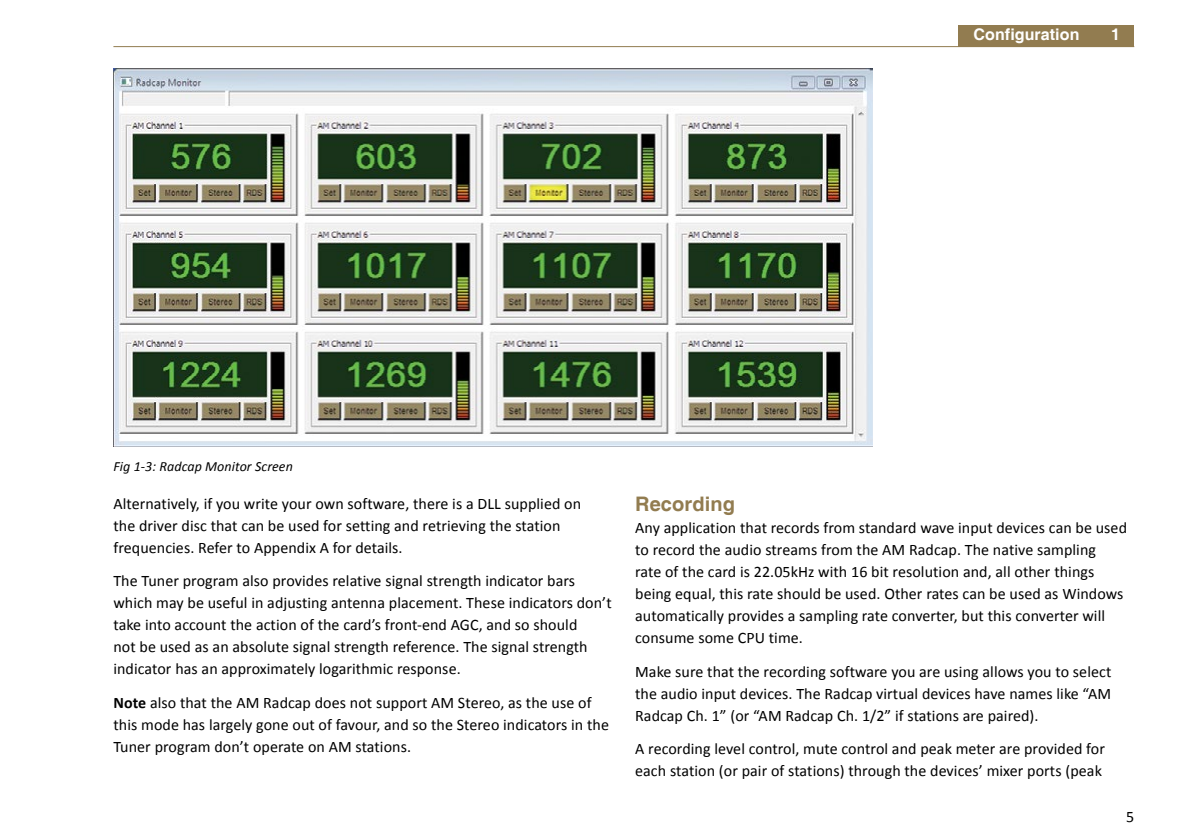
<style>
.page{position:relative;width:1191px;height:840px;background:#fff}
.page>*{position:absolute;margin:0;border:0;box-sizing:border-box;transform-origin:0 0}
.t1{font:700 20px "Helvetica";letter-spacing:.005em;color:#927c50}
.t2{font:16px/22px "Calibri";letter-spacing:.005em;color:#000}
.t3{font:700 16px "Helvetica";letter-spacing:.005em;color:#fff}
.t4{font:italic 14px "Calibri";letter-spacing:.005em;color:#000}
.s1{font-weight:700}
</style>
<div class="page">
<div style="left:958px;top:25px;width:176px;height:22px;background:#927c50"></div>
<hr style="left:113px;top:46px;width:1021px;height:1px;background:#927c50">
<img style="left:113px;top:68px;width:759px;height:378px">
<p class="t3" style="left:973px;top:25px;width:107px">Configuration</p>
<p class="t3" style="left:1111px;top:25px;width:10px">1</p>
<p class="t4" style="left:113px;top:456px;width:181px">Fig 1-3: Radcap Monitor Screen</p>
<p class="t2" style="left:113px;top:492px;width:469px">Alternatively, if you write your own software, there is a DLL supplied on the driver disc that can be used for setting and retrieving the station frequencies. Refer to Appendix A for details.</p>
<p class="t2" style="left:113px;top:569px;width:500px">The Tuner program also provides relative signal strength indicator bars which may be useful in adjusting antenna placement. These indicators don’t take into account the action of the card’s front-end AGC, and so should<br>not be used as an absolute signal strength reference. The signal strength indicator has an approximately logarithmic response.</p>
<p class="t2" style="left:113px;top:690px;width:497px"><span class="s1">Note</span> also that the AM Radcap does not support AM Stereo, as the use of this mode has largely gone out of favour, and so the Stereo indicators in the<br>Tuner program don’t operate on AM stations.</p>
<p class="t1" style="left:635px;top:491px;width:101px">Recording</p>
<p class="t2" style="left:635px;top:516px;width:493px">Any application that records from standard wave input devices can be used to record the audio streams from the AM Radcap. The native sampling<br>rate of the card is 22.05kHz with 16 bit resolution and, all other things being equal, this rate should be used. Other rates can be used as Windows automatically provides a sampling rate converter, but this converter will consume some CPU time.</p>
<p class="t2" style="left:635px;top:660px;width:477px;text-align:justify">Make sure that the recording software you are using allows you to select the audio input devices. The Radcap virtual devices have names like “AM Radcap Ch. 1” (or “AM Radcap Ch. 1/2” if stations are paired).</p>
<p class="t2" style="left:635px;top:737px;width:471px">A recording level control, mute control and peak meter are provided for each station (or pair of stations) through the devices’ mixer ports (peak</p>
<p class="t2" style="left:1126px;top:805px;width:10px">5</p>
</div>
